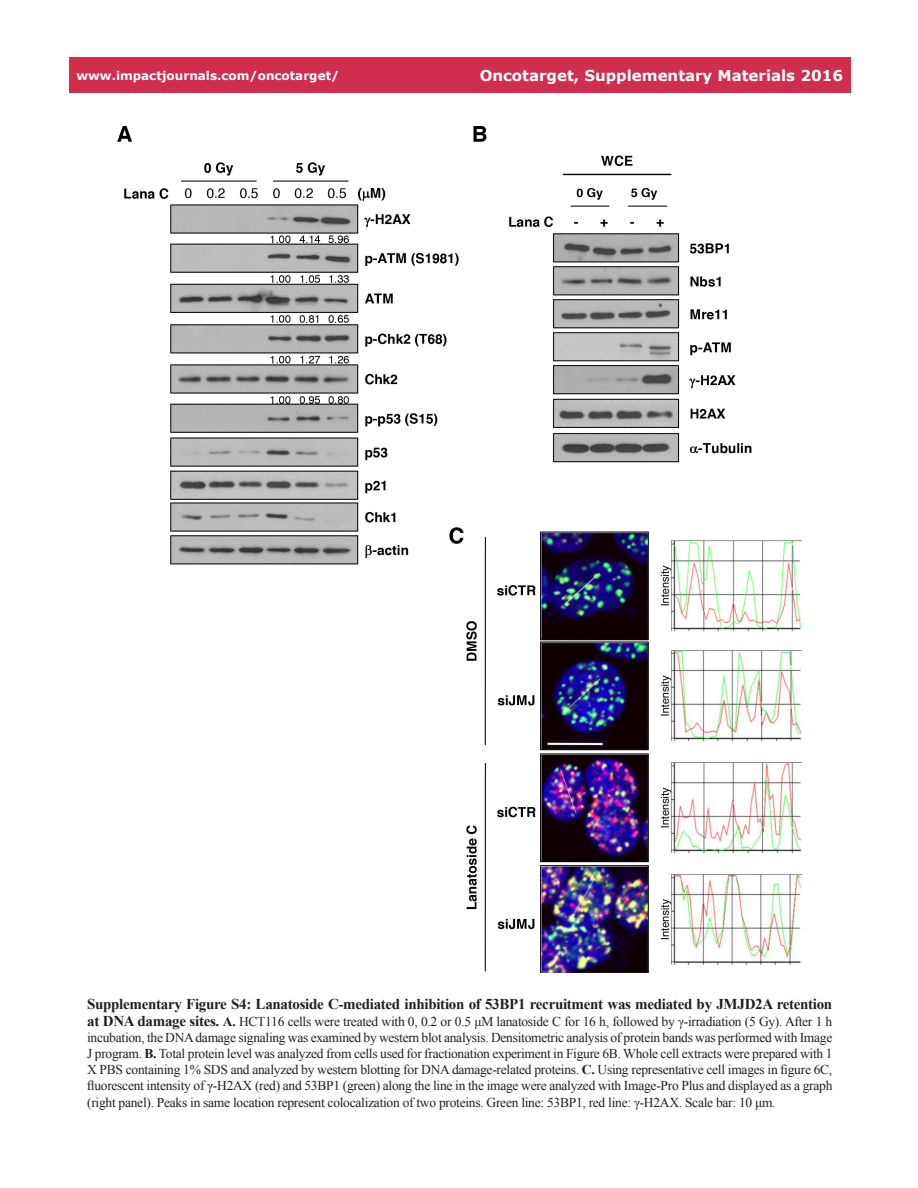
<style>
.page{position:relative;width:918px;height:1188px;background:#fff}
.page>*{position:absolute;margin:0;border:0;box-sizing:border-box;transform-origin:0 0}
.FigureText{font:700 15px "Times New Roman";letter-spacing:-.02em;color:#231f20}
.Web_right{font:700 15px "Verdana";color:#fff}
.FigureText-2{font:13.5px/16.2px "Times New Roman";letter-spacing:-.02em;color:#231f20;text-align:justify}
.Web_left{font:700 12px "Verdana";color:#fff}
.s1{font-weight:700;font-size:15px}
.s2{font-weight:700}
</style>
<div class="page">
<div style="left:69px;top:57px;width:781px;height:36px;background:#cf2e4c"></div>
<img style="left:118px;top:127px;width:684px;height:845px">
<p class="Web_left" style="left:76px;top:67px;width:264px">www.impactjournals.com/oncotarget/</p>
<p class="Web_right" style="left:480px;top:66px;width:365px">Oncotarget, Supplementary Materials 2016</p>
<p class="FigureText" style="left:87px;top:994px;width:747px">Supplementary Figure S4: Lanatoside C-mediated inhibition of 53BP1 recruitment was mediated by JMJD2A retention</p>
<p class="FigureText-2" style="left:87px;top:1013px;width:747px"><span class="s1">at DNA damage sites.</span> <span class="s2">A.</span> HCT116 cells were treated with 0, 0.2 or 0.5 μM lanatoside C for 16 h, followed by γ-irradiation (5 Gy). After 1 h incubation, the DNA damage signaling was examined by western blot analysis. Densitometric analysis of protein bands was performed with Image J program. <span class="s2">B.</span> Total protein level was analyzed from cells used for fractionation experiment in Figure 6B. Whole cell extracts were prepared with 1<br>X PBS containing 1% SDS and analyzed by western blotting for DNA damage-related proteins. <span class="s2">C.</span> Using representative cell images in figure 6C, fluorescent intensity of γ-H2AX (red) and 53BP1 (green) along the line in the image were analyzed with Image-Pro Plus and displayed as a graph (right panel). Peaks in same location represent colocalization of two proteins. Green line: 53BP1, red line: γ-H2AX. Scale bar: 10 μm.</p>
</div>
